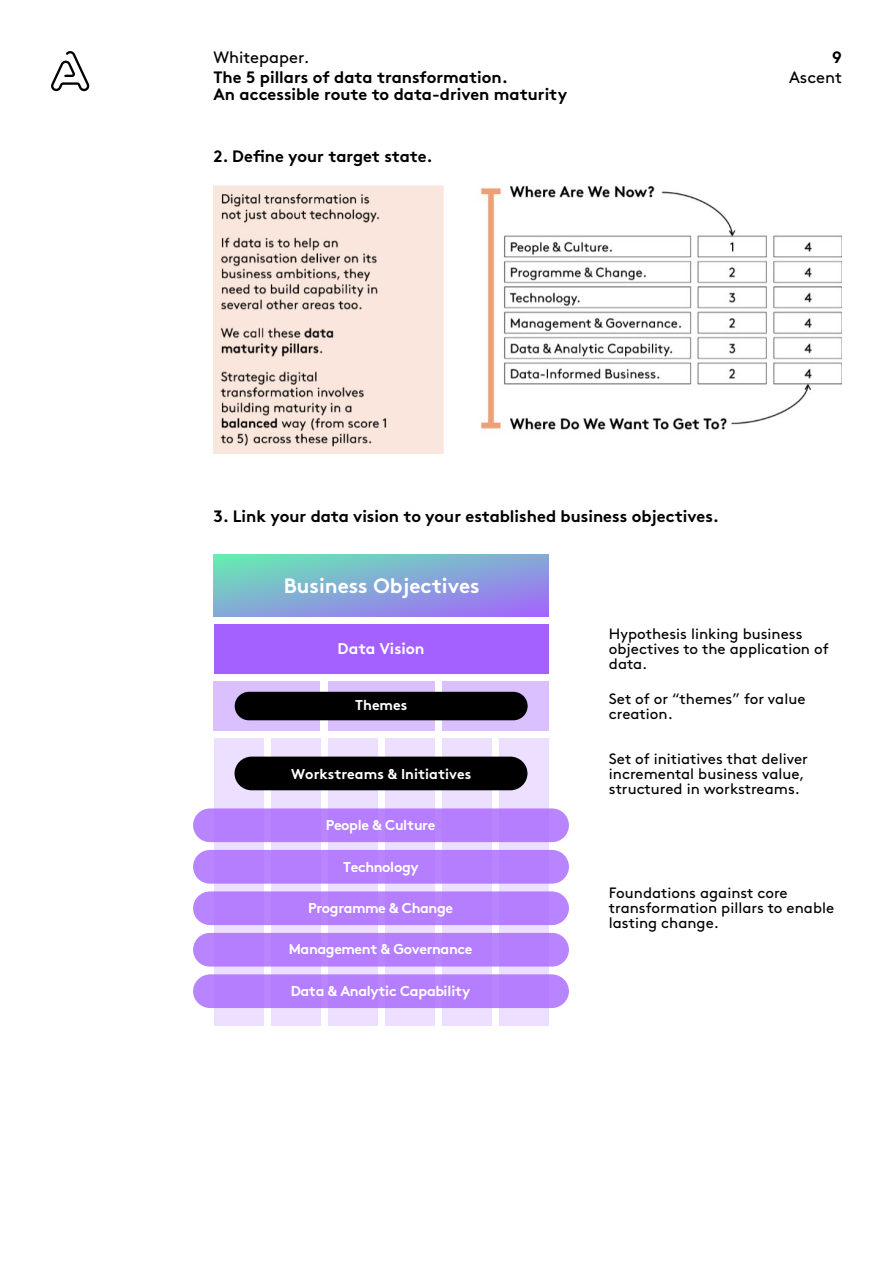
<style>
.page{position:relative;width:893px;height:1263px;background:#fff}
.page>*{position:absolute;margin:0;border:0;box-sizing:border-box;transform-origin:0 0}
.t1{font:700 20.7px "Brown";color:#fff}
.t2{font:700 16.5px/16.5px "Brown";color:#000}
.t3{font:16.5px "Brown";color:#000}
.t4{font:700 15.6px "Brown";color:#fff}
.t5{font:15px/15px "Brown";color:#000}
.t6{font:700 14.25px "Brown";letter-spacing:-.02em;color:#fff}
.t7{font:700 14.25px "Brown";letter-spacing:.005em;color:#fff}
</style>
<div class="page">
<img style="left:213px;top:185px;width:629px;height:269px">
<svg style="left:214px;top:554px;width:334px;height:63px;background:#84a8d6"></svg>
<div style="left:214px;top:624px;width:334px;height:50px;background:#a561ff"></div>
<div style="left:214px;top:681px;width:106px;height:50px;background:#dbc0ff"></div>
<div style="left:328px;top:681px;width:106px;height:50px;background:#dbc0ff"></div>
<div style="left:442px;top:681px;width:106px;height:50px;background:#dbc0ff"></div>
<div style="left:235px;top:692px;width:293px;height:28px;background:#000;border-radius:14px"></div>
<div style="left:442px;top:738px;width:49px;height:288px;background:#eddfff"></div>
<div style="left:499px;top:738px;width:49px;height:288px;background:#eddfff"></div>
<div style="left:385px;top:738px;width:49px;height:288px;background:#eddfff"></div>
<div style="left:328px;top:738px;width:49px;height:288px;background:#eddfff"></div>
<div style="left:271px;top:738px;width:49px;height:288px;background:#eddfff"></div>
<div style="left:214px;top:738px;width:49px;height:288px;background:#eddfff"></div>
<div style="left:235px;top:757px;width:292px;height:33px;background:#000;border-radius:17px"></div>
<div style="left:193px;top:808px;width:376px;height:34px;background:#b57dff;border-radius:17px"></div>
<div style="left:193px;top:850px;width:376px;height:34px;background:#b57dff;border-radius:17px"></div>
<div style="left:193px;top:933px;width:376px;height:33px;background:#b57dff;border-radius:17px"></div>
<div style="left:193px;top:891px;width:376px;height:34px;background:#b57dff;border-radius:17px"></div>
<div style="left:193px;top:974px;width:376px;height:34px;background:#b57dff;border-radius:17px"></div>
<svg style="left:51px;top:51px;width:38px;height:40px"></svg>
<p class="t3" style="left:213px;top:45px;width:98px">Whitepaper.</p>
<p class="t2" style="left:213px;top:67px;width:355px">The 5 pillars of data transformation.<br>An accessible route to data-driven maturity</p>
<p class="t2" style="left:213px;top:146px;width:221px">2. Define your target state.</p>
<p class="t2" style="left:832px;top:47px;width:11px">9</p>
<p class="t3" style="left:789px;top:64px;width:54px">Ascent</p>
<p class="t2" style="left:213px;top:506px;width:507px">3. Link your data vision to your established business objectives.</p>
<h1 class="t1" style="left:284px;top:569px;width:197px">Business Objectives</h1>
<p class="t4" style="left:337px;top:636px;width:89px">Data Vision</p>
<p class="t6" style="left:355px;top:693px;width:54px">Themes</p>
<p class="t7" style="left:291px;top:763px;width:182px">Workstreams &amp; Initiatives</p>
<p class="t6" style="left:326px;top:813px;width:111px">People &amp; Culture</p>
<p class="t6" style="left:343px;top:855px;width:77px">Technology</p>
<p class="t6" style="left:308px;top:897px;width:146px">Programme &amp; Change</p>
<p class="t6" style="left:289px;top:938px;width:185px">Management &amp; Governance</p>
<p class="t6" style="left:291px;top:980px;width:181px">Data &amp; Analytic Capability</p>
<p class="t5" style="left:609px;top:625px;width:221px">Hypothesis linking business objectives to the application of data.</p>
<p class="t5" style="left:609px;top:690px;width:198px">Set of or “themes” for value creation.</p>
<p class="t5" style="left:609px;top:749px;width:201px">Set of initiatives that deliver incremental business value, structured in workstreams.</p>
<p class="t5" style="left:609px;top:884px;width:227px">Foundations against core transformation pillars to enable lasting change.</p>
</div>
